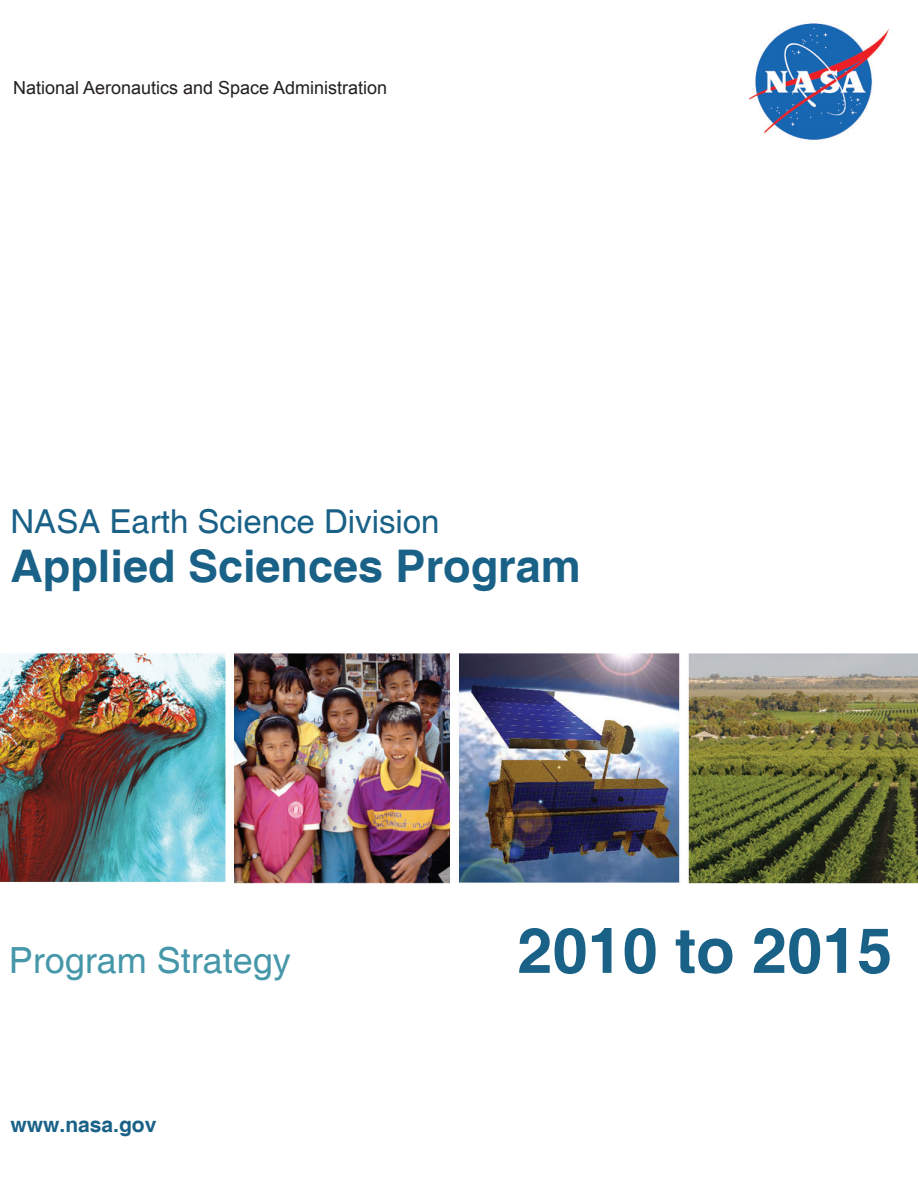
<style>
.page{position:relative;width:918px;height:1188px;background:#fff}
.page>*{position:absolute;margin:0;border:0;box-sizing:border-box;transform-origin:0 0}
.t1{font:700 63px "Helvetica";color:#196187}
.t2{font:700 45px "Helvetica";color:#196187}
.t3{font:36px "Helvetica";color:#4597a9}
.t4{font:33px "Helvetica";color:#196187}
.t5{font:700 21px "Helvetica";color:#196187}
.t6{font:18px "Arial";color:#231f20}
.s1{color:#fff}
</style>
<div class="page">
<img style="left:0;top:23px;width:918px;height:861px">
<div style="left:7px;top:500px;width:897px;height:129px;background:#fff"></div>
<p class="t6" style="left:2px;top:76px;width:387px"><span class="s1">T</span>National Aeronautics and Space Administration</p>
<p class="t4" style="left:10px;top:502px;width:431px">NASA Earth Science Division</p>
<p class="t2" style="left:10px;top:539px;width:572px">Applied Sciences Program</p>
<p class="t3" style="left:9px;top:939px;width:284px">Program Strategy</p>
<p class="t5" style="left:10px;top:1112px;width:147px">www.nasa.gov</p>
<p class="t1" style="left:518px;top:912px;width:376px">2010 to 2015</p>
</div>
